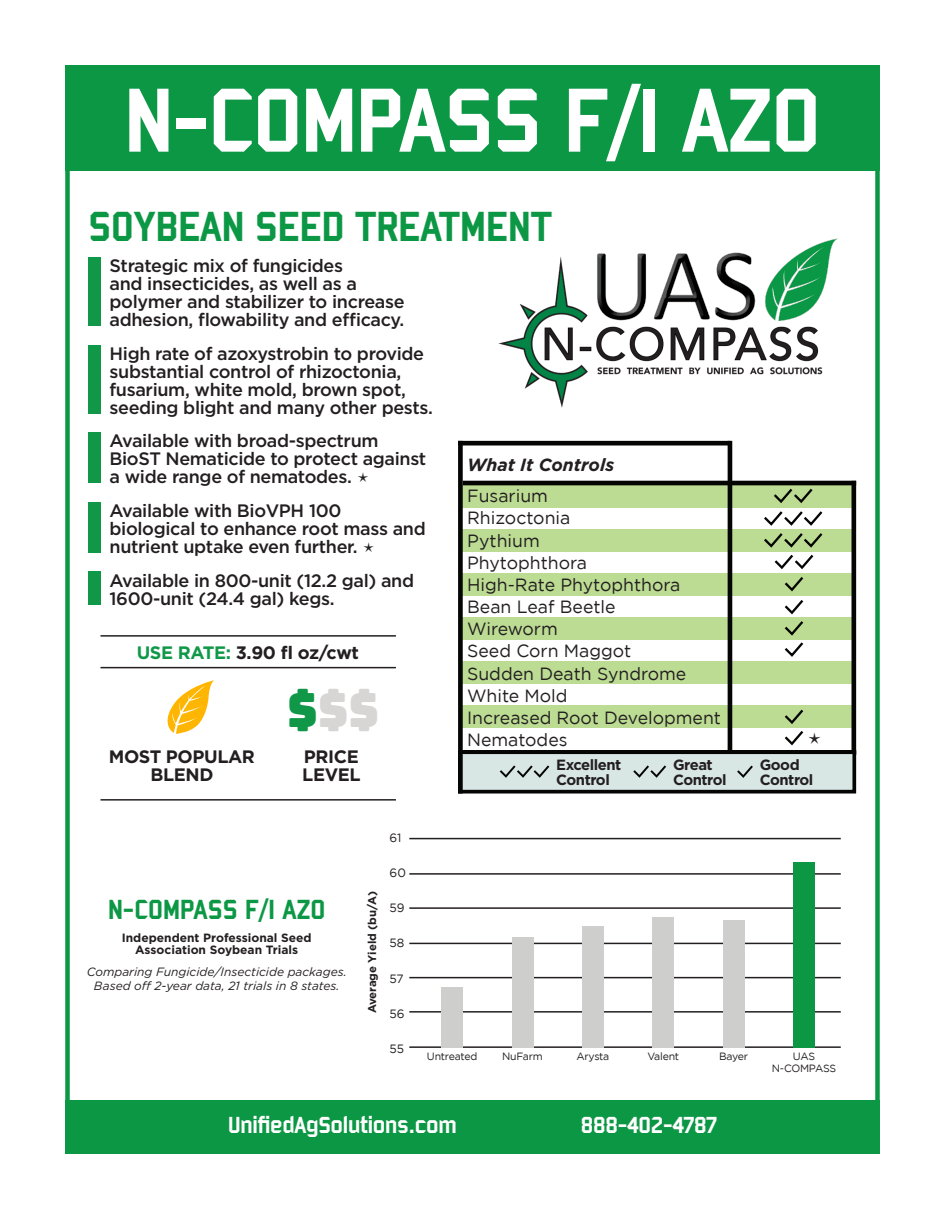
<style>
.page{position:relative;width:945px;height:1215px;background:#fff}
.page>*{position:absolute;margin:0;border:0;box-sizing:border-box;transform-origin:0 0}
.t1{font:98.4px "Bombardier";letter-spacing:-.01em;color:#fff}
.t2{font:47.1px "Bungee";color:#d8d6d4}
.t3{font:45.6px "Bombardier";color:#0c9745}
.t4{font:30px "Bombardier";color:#0c9745}
.t5{font:25.2px "Bombardier";letter-spacing:-.01em;color:#fff}
.t6{font:500 18px/18px "Gotham";letter-spacing:-.02em;color:#231f20}
.t7{font:700 18px/18px "Gotham";letter-spacing:-.02em;color:#231f20;text-align:center}
.t8{font:17.7px "Gotham";color:#231f20}
.t9{font:italic 700 17.7px "Gotham";color:#231f20}
.t10{font:700 14.85px "Gotham";letter-spacing:-.03em;color:#231f20}
.t11{font:italic 12px "Gotham";color:#231f20}
.t12{font:700 12px "Gotham";color:#231f20}
.t13{font:12px "Gotham";color:#231f20}
.t14{font:700 11.4px "Gotham";color:#231f20}
.t15{font:10.5px "Gotham";letter-spacing:-.02em;color:#231f20}
.s1{color:#109848}
</style>
<div class="page">
<div style="left:65px;top:1100px;width:815px;height:54px;background:#0c9745"></div>
<div style="left:65px;top:65px;width:815px;height:106px;background:#0c9745"></div>
<hr style="left:409px;top:838px;width:432px;height:1px;background:#231f20">
<hr style="left:409px;top:873px;width:432px;height:2px;background:#231f20">
<hr style="left:409px;top:907px;width:432px;height:2px;background:#231f20">
<hr style="left:409px;top:943px;width:432px;height:1px;background:#231f20">
<hr style="left:409px;top:977px;width:432px;height:1px;background:#231f20">
<hr style="left:409px;top:1011px;width:432px;height:2px;background:#231f20">
<hr style="left:409px;top:1046px;width:432px;height:2px;background:#231f20">
<div style="left:793px;top:862px;width:22px;height:186px;background:#0c9745"></div>
<div style="left:723px;top:920px;width:21px;height:128px;background:#cececd"></div>
<div style="left:653px;top:917px;width:21px;height:131px;background:#cececd"></div>
<div style="left:582px;top:926px;width:21px;height:122px;background:#cececd"></div>
<div style="left:512px;top:938px;width:21px;height:110px;background:#cececd"></div>
<div style="left:442px;top:987px;width:21px;height:61px;background:#cececd"></div>
<img style="left:498px;top:238px;width:340px;height:169px">
<div style="left:65px;top:65px;width:815px;height:1085px;border:4px solid #0c9745"></div>
<div style="left:88px;top:572px;width:13px;height:33px;background:#109848"></div>
<div style="left:88px;top:258px;width:13px;height:68px;background:#109848"></div>
<div style="left:88px;top:345px;width:13px;height:69px;background:#109848"></div>
<div style="left:88px;top:433px;width:13px;height:50px;background:#109848"></div>
<div style="left:88px;top:502px;width:13px;height:51px;background:#109848"></div>
<svg style="left:167px;top:680px;width:47px;height:54px"></svg>
<div style="left:463px;top:485px;width:391px;height:22px;background:#bcdc93"></div>
<div style="left:463px;top:529px;width:391px;height:23px;background:#bcdc93"></div>
<div style="left:463px;top:574px;width:391px;height:22px;background:#bcdc93"></div>
<div style="left:463px;top:618px;width:391px;height:22px;background:#bcdc93"></div>
<div style="left:463px;top:662px;width:391px;height:22px;background:#bcdc93"></div>
<div style="left:463px;top:706px;width:391px;height:22px;background:#bcdc93"></div>
<hr style="left:852px;top:481px;width:4px;height:274px;background:#050604">
<hr style="left:728px;top:441px;width:4px;height:314px;background:#050604">
<hr style="left:463px;top:481px;width:393px;height:4px;background:#050604">
<svg style="left:762px;top:488px;width:63px;height:169px"></svg>
<div style="left:458px;top:750px;width:398px;height:44px;background:#d8e6e4;border:4px solid #050604"></div>
<svg style="left:499px;top:765px;width:51px;height:13px"></svg>
<svg style="left:633px;top:765px;width:33px;height:13px"></svg>
<svg style="left:737px;top:765px;width:16px;height:13px"></svg>
<div style="left:458px;top:441px;width:5px;height:353px;background:#050604"></div>
<div style="left:458px;top:441px;width:273px;height:5px;background:#050604"></div>
<hr style="left:100px;top:667px;width:296px;height:1px;background:#231f20">
<hr style="left:100px;top:799px;width:296px;height:2px;background:#231f20">
<hr style="left:100px;top:635px;width:296px;height:2px;background:#231f20">
<svg style="left:784px;top:709px;width:20px;height:37px"></svg>
<p class="t1" style="left:124px;top:67px;width:698px">N-COMPASS F/I AZO</p>
<p class="t3" style="left:88px;top:202px;width:465px">SOYBEAN SEED TREATMENT</p>
<p class="t6" style="left:110px;top:256px;width:297px">Strategic mix of fungicides<br>and insecticides, as well as a polymer and stabilizer to increase adhesion, flowability and efficacy.</p>
<p class="t6" style="left:110px;top:344px;width:325px">High rate of azoxystrobin to provide substantial control of rhizoctonia, fusarium, white mold, brown spot, seeding blight and many other pests.</p>
<p class="t6" style="left:110px;top:431px;width:318px">Available with broad-spectrum<br>BioST Nematicide to protect against a wide range of nematodes.</p>
<p class="t6" style="left:110px;top:501px;width:318px">Available with BioVPH 100 biological to enhance root mass and nutrient uptake even further.</p>
<p class="t6" style="left:110px;top:571px;width:306px">Available in 800-unit (12.2 gal) and</p>
<p class="t6" style="left:110px;top:589px;width:226px">1600-unit (24.4 gal) kegs.</p>
<p class="t7" style="left:137px;top:643px;width:224px"><span class="s1">USE RATE:</span> 3.90 fl oz/cwt</p>
<p class="t2" style="left:287px;top:683px;width:93px"><span class="s1">$</span>$$</p>
<p class="t7" style="left:109px;top:747px;width:148px">MOST POPULAR<br>BLEND</p>
<p class="t7" style="left:304px;top:747px;width:56px">PRICE</p>
<p class="t7" style="left:302px;top:765px;width:60px">LEVEL</p>
<p class="t9" style="left:467px;top:453px;width:149px">What It Controls</p>
<p class="t8" style="left:467px;top:485px;width:82px">Fusarium</p>
<p class="t8" style="left:467px;top:507px;width:105px">Rhizoctonia</p>
<p class="t8" style="left:467px;top:529px;width:74px">Pythium</p>
<p class="t8" style="left:467px;top:551px;width:121px">Phytophthora</p>
<p class="t8" style="left:467px;top:573px;width:215px">High-Rate Phytophthora</p>
<p class="t8" style="left:467px;top:595px;width:150px">Bean Leaf Beetle</p>
<p class="t8" style="left:467px;top:618px;width:92px">Wireworm</p>
<p class="t8" style="left:467px;top:640px;width:166px">Seed Corn Maggot</p>
<p class="t8" style="left:467px;top:662px;width:221px">Sudden Death Syndrome</p>
<p class="t8" style="left:467px;top:684px;width:102px">White Mold</p>
<p class="t8" style="left:467px;top:706px;width:255px">Increased Root Development</p>
<p class="t8" style="left:467px;top:728px;width:102px">Nematodes</p>
<p class="t10" style="left:556px;top:754px;width:67px">Excellent</p>
<p class="t10" style="left:556px;top:770px;width:55px">Control</p>
<p class="t10" style="left:673px;top:754px;width:41px">Great</p>
<p class="t10" style="left:673px;top:770px;width:55px">Control</p>
<p class="t10" style="left:760px;top:755px;width:42px">Good</p>
<p class="t10" style="left:760px;top:770px;width:55px">Control</p>
<p class="t4" style="left:108px;top:894px;width:219px">N-COMPASS F/I AZO</p>
<p class="t12" style="left:122px;top:930px;width:191px">Independent Professional Seed</p>
<p class="t12" style="left:135px;top:942px;width:165px">Association Soybean Trials</p>
<p class="t11" style="left:87px;top:964px;width:262px">Comparing Fungicide/Insecticide packages.</p>
<p class="t11" style="left:94px;top:978px;width:247px">Based off 2-year data, 21 trials in 8 states.</p>
<p class="t14" style="left:365px;top:1013px;width:124px;rotate:-90deg">Average Yield (bu/A)</p>
<p class="t13" style="left:390px;top:830px;width:13px">61</p>
<p class="t13" style="left:390px;top:865px;width:18px">60</p>
<p class="t13" style="left:390px;top:900px;width:17px">59</p>
<p class="t13" style="left:390px;top:935px;width:16px">58</p>
<p class="t13" style="left:390px;top:971px;width:16px">57</p>
<p class="t13" style="left:390px;top:1006px;width:17px">56</p>
<p class="t13" style="left:390px;top:1041px;width:16px">55</p>
<p class="t15" style="left:427px;top:1050px;width:52px">Untreated</p>
<p class="t15" style="left:502px;top:1050px;width:42px">NuFarm</p>
<p class="t15" style="left:576px;top:1050px;width:34px">Arysta</p>
<p class="t15" style="left:647px;top:1050px;width:33px">Valent</p>
<p class="t15" style="left:719px;top:1050px;width:30px">Bayer</p>
<p class="t5" style="left:228px;top:1111px;width:230px">UnifiedAgSolutions.com</p>
<p class="t5" style="left:581px;top:1111px;width:137px">888-402-4787</p>
<p class="t15" style="left:793px;top:1050px;width:24px">UAS</p>
<p class="t15" style="left:772px;top:1062px;width:66px">N-COMPASS</p>
</div>
